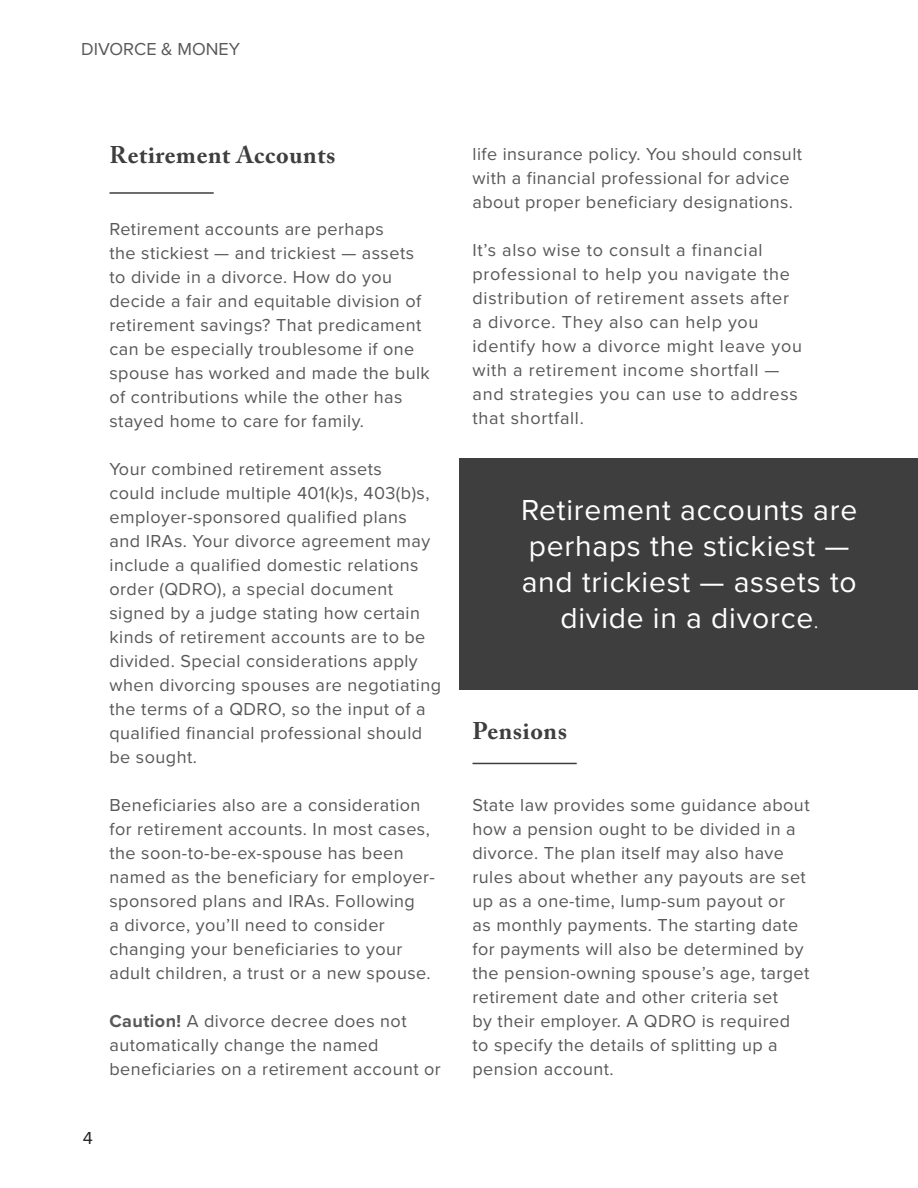
<style>
.page{position:relative;width:918px;height:1188px;background:#fff}
.page>*{position:absolute;margin:0;border:0;box-sizing:border-box;transform-origin:0 0}
.t1{font:30px/36px "Proxima Nova";letter-spacing:.025em;color:#fff;text-align:center}
.t2{font:700 24px "Adobe Caslon Pro";letter-spacing:.025em;color:#3e3e3f}
.t3{font:18px/24px "Proxima Nova";letter-spacing:.025em;color:#57585a}
.t4{font:18px "Proxima Nova";color:#57585a}
.t5{font:18px "Proxima Nova";color:#231f20}
.s1{font-weight:700}
.s2{font-family:"Minion Pro";font-size:18px}
</style>
<div class="page">
<div style="left:459px;top:459px;width:459px;height:231px;background:#3e3e3f"></div>
<hr style="left:110px;top:192px;width:104px;height:2px;background:#3e3e3f">
<hr style="left:472px;top:763px;width:105px;height:1px;background:#3e3e3f">
<p class="t4" style="left:81px;top:36px;width:160px">DIVORCE &amp; MONEY</p>
<h2 class="t2" style="left:110px;top:141px;width:228px">Retirement Accounts</h2>
<p class="t3" style="left:110px;top:216px;width:322px">Retirement accounts are perhaps<br>the stickiest — and trickiest — assets to divide in a divorce. How do you decide a fair and equitable division of retirement savings? That predicament can be especially troublesome if one spouse has worked and made the bulk of contributions while the other has stayed home to care for family.</p>
<p class="t3" style="left:110px;top:456px;width:333px">Your combined retirement assets<br>could include multiple 401(k)s, 403(b)s, employer-sponsored qualified plans and IRAs. Your divorce agreement may include a qualified domestic relations order (QDRO), a special document signed by a judge stating how certain kinds of retirement accounts are to be divided. Special considerations apply when divorcing spouses are negotiating the terms of a QDRO, so the input of a qualified financial professional should be sought.</p>
<p class="t3" style="left:110px;top:792px;width:327px">Beneficiaries also are a consideration for retirement accounts. In most cases, the soon-to-be-ex-spouse has been named as the beneficiary for employer&shy;sponsored plans and IRAs. Following<br>a divorce, you’ll need to consider changing your beneficiaries to your adult children, a trust or a new spouse.</p>
<p class="t3" style="left:110px;top:1008px;width:333px"><span class="s1">Caution!</span> A divorce decree does not automatically change the named beneficiaries on a retirement account or</p>
<p class="t5" style="left:83px;top:1125px;width:12px">4</p>
<p class="t3" style="left:473px;top:141px;width:331px">life insurance policy. You should consult with a financial professional for advice about proper beneficiary designations.</p>
<p class="t3" style="left:473px;top:237px;width:331px">It’s also wise to consult a financial professional to help you navigate the distribution of retirement assets after a divorce. They also can help you identify how a divorce might leave you with a retirement income shortfall — and strategies you can use to address that shortfall.</p>
<h1 class="t1" style="left:521px;top:491px;width:338px">Retirement accounts are perhaps the stickiest — and trickiest — assets to divide in a divorce<span class="s2">.</span></h1>
<h2 class="t2" style="left:472px;top:717px;width:96px">Pensions</h2>
<p class="t3" style="left:472px;top:792px;width:339px">State law provides some guidance about how a pension ought to be divided in a divorce. The plan itself may also have rules about whether any payouts are set up as a one-time, lump-sum payout or<br>as monthly payments. The starting date for payments will also be determined by the pension-owning spouse’s age, target retirement date and other criteria set<br>by their employer. A QDRO is required to specify the details of splitting up a pension account.</p>
</div>
